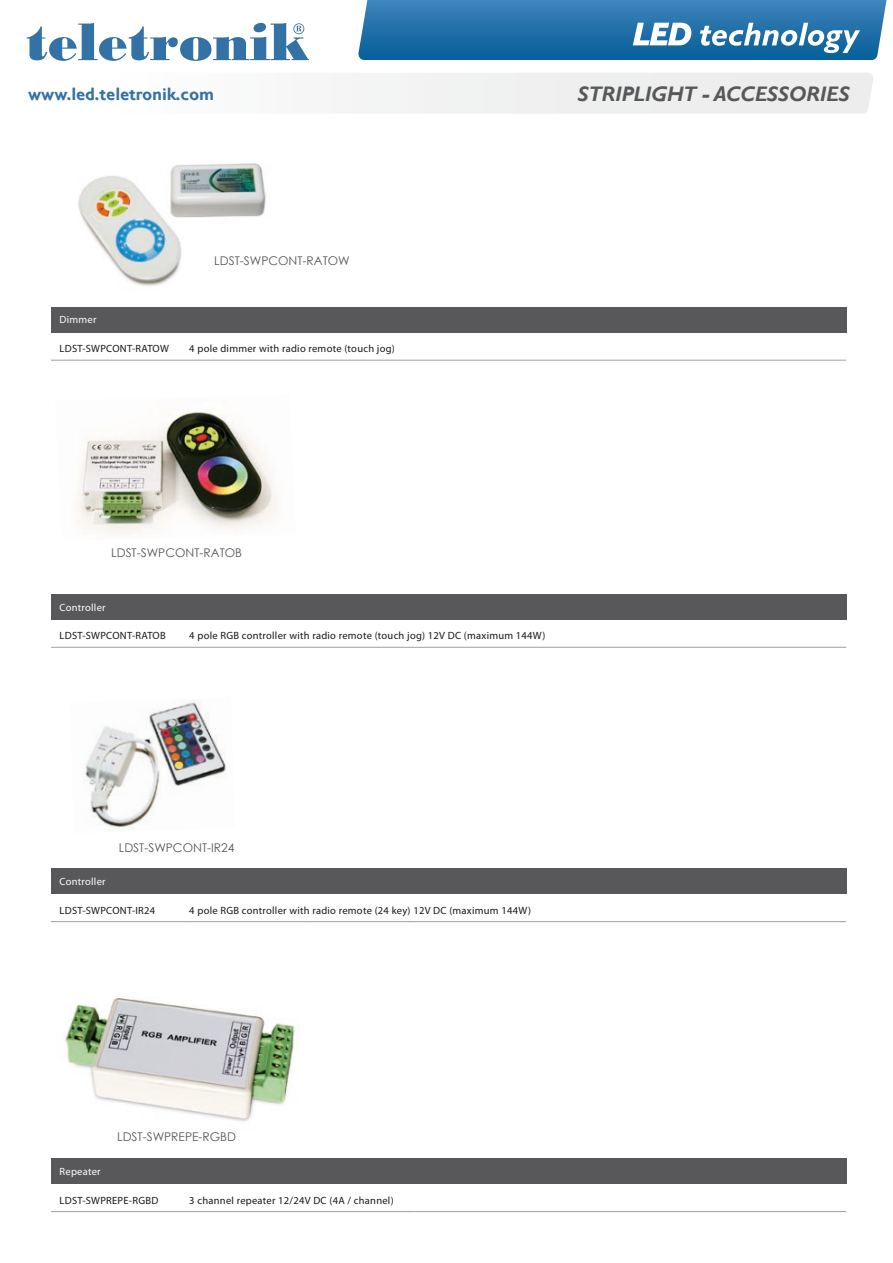
<style>
.page{position:relative;width:893px;height:1263px;background:#fff}
.page>*{position:absolute;margin:0;border:0;box-sizing:border-box;transform-origin:0 0}
.t1{font:italic 700 21px "Gill Sans";color:#58585a}
.t2{font:italic 700 18px "Gill Sans";color:#3472a6}
.t3{font:12px "Century Gothic";color:#58585a}
.t4{font:10.5px "Myriad Pro";letter-spacing:.025em;color:#1a171c}
.t5{font:10.5px "Myriad Pro";letter-spacing:.025em;color:#fff}
</style>
<div class="page">
<div style="left:51px;top:594px;width:795px;height:25px;background:#58585a"></div>
<hr style="left:51px;top:647px;width:138px;height:1px;background:#9d9ea0">
<hr style="left:189px;top:647px;width:115px;height:1px;background:#9d9ea0">
<hr style="left:304px;top:647px;width:111px;height:1px;background:#9d9ea0">
<hr style="left:415px;top:647px;width:431px;height:1px;background:#9d9ea0">
<img style="left:85px;top:701px;width:141px;height:127px">
<div style="left:51px;top:868px;width:795px;height:26px;background:#58585a"></div>
<hr style="left:51px;top:921px;width:138px;height:1px;background:#9d9ea0">
<hr style="left:189px;top:921px;width:115px;height:1px;background:#9d9ea0">
<hr style="left:304px;top:921px;width:111px;height:1px;background:#9d9ea0">
<hr style="left:415px;top:921px;width:431px;height:1px;background:#9d9ea0">
<img style="left:64px;top:998px;width:231px;height:124px">
<div style="left:51px;top:1158px;width:795px;height:26px;background:#58585a"></div>
<hr style="left:51px;top:1211px;width:138px;height:1px;background:#9d9ea0">
<hr style="left:189px;top:1211px;width:115px;height:1px;background:#9d9ea0">
<hr style="left:304px;top:1211px;width:111px;height:1px;background:#9d9ea0">
<hr style="left:415px;top:1211px;width:431px;height:1px;background:#9d9ea0">
<img style="left:78px;top:163px;width:188px;height:123px">
<div style="left:51px;top:307px;width:795px;height:25px;background:#58585a"></div>
<hr style="left:51px;top:360px;width:138px;height:1px;background:#9d9ea0">
<hr style="left:189px;top:360px;width:115px;height:1px;background:#9d9ea0">
<hr style="left:304px;top:360px;width:111px;height:1px;background:#9d9ea0">
<hr style="left:415px;top:360px;width:431px;height:1px;background:#9d9ea0">
<img style="left:77px;top:411px;width:200px;height:124px">
<div style="left:353px;top:73px;width:520px;height:41px;background:#eeefef"></div>
<svg style="left:358px;top:0;width:528px;height:60px;background:#367eb2"></svg>
<svg style="left:27px;top:23px;width:282px;height:38px"></svg>
<h2 class="t2" style="left:29px;top:83px;width:190px">www.led.teletronik.com</h2>
<h1 class="t1" style="left:577px;top:81px;width:151px">Striplight - Acce</h1>
<h1 class="t1" style="left:767px;top:81px;width:85px">ssories</h1>
<p class="t3" style="left:214px;top:253px;width:137px">LDST-SWPCONT-RATOW</p>
<p class="t5" style="left:60px;top:313px;width:38px">Dimmer</p>
<p class="t4" style="left:60px;top:342px;width:111px">LDST-SWPCONT-RATOW</p>
<p class="t4" style="left:189px;top:342px;width:207px">4 pole dimmer with radio remote (touch jog)</p>
<p class="t3" style="left:111px;top:544px;width:132px">LDST-SWPCONT-RATOB</p>
<p class="t5" style="left:60px;top:600px;width:48px">Controller</p>
<p class="t4" style="left:60px;top:629px;width:108px">LDST-SWPCONT-RATOB</p>
<p class="t4" style="left:189px;top:629px;width:358px">4 pole RGB controller with radio remote (touch jog) 12V DC (maximum 144W)</p>
<p class="t3" style="left:119px;top:840px;width:117px">LDST-SWPCONT-IR24</p>
<p class="t5" style="left:60px;top:875px;width:48px">Controller</p>
<p class="t4" style="left:60px;top:904px;width:97px">LDST-SWPCONT-IR24</p>
<p class="t4" style="left:189px;top:904px;width:343px">4 pole RGB controller with radio remote (24 key) 12V DC (maximum 144W)</p>
<p class="t3" style="left:117px;top:1128px;width:120px">LDST-SWPREPE-RGBD</p>
<p class="t5" style="left:60px;top:1165px;width:43px">Repeater</p>
<p class="t4" style="left:60px;top:1194px;width:100px">LDST-SWPREPE-RGBD</p>
<p class="t4" style="left:189px;top:1194px;width:206px">3 channel repeater 12/24V DC (4A / channel)</p>
</div>
